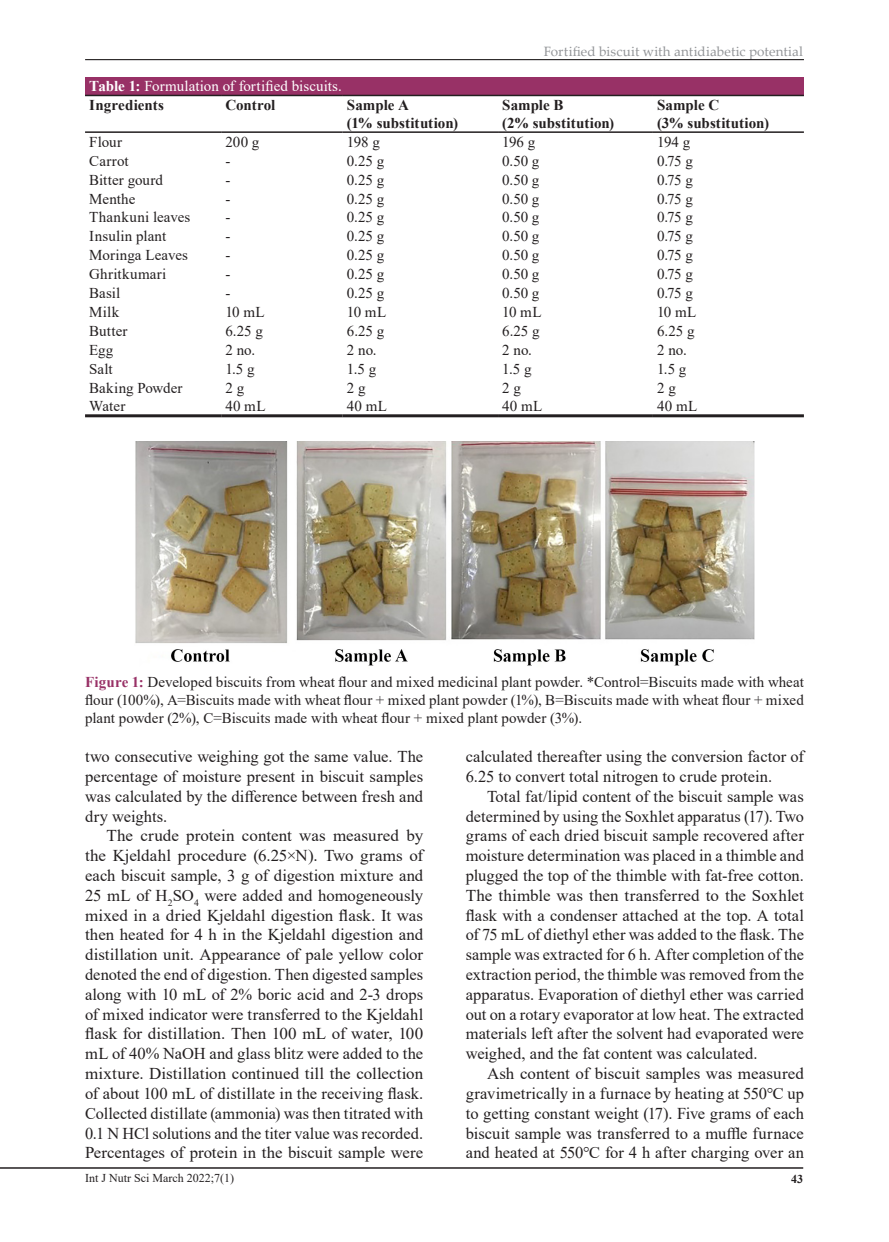
<style>
.page{position:relative;width:889px;height:1242px;background:#fff}
.page>*{position:absolute;margin:0;border:0;box-sizing:border-box;transform-origin:0 0}
.t1{font:16.5px/19.8px "Times New Roman";color:#231f20;text-align:justify}
.t2{font:15px/18px "Times New Roman";color:#231f20;text-align:justify}
.t3{font:700 15px/18px "Times New Roman";color:#231f20}
.t4{font:15px/18.6px "Times New Roman";letter-spacing:.005em;color:#fff}
.t5{font:15px "Times New Roman";letter-spacing:.025em;color:#231f20}
.t6{font:13.5px "Palatino Linotype";letter-spacing:.01em;color:#939598}
.t7{font:12px "Times New Roman";color:#231f20}
.t8{font:700 12px "Times New Roman";color:#231f20}
.s1{font-weight:700}
.s2{font-weight:700;color:#231f20}
.s3{font-weight:700;color:#983166}
</style>
<div class="page">
<hr style="left:85px;top:59px;width:719px;height:1px;background:#231f20">
<hr style="left:0;top:1167px;width:803px;height:1px;background:#231f20">
<div style="left:85px;top:77px;width:719px;height:18px;background:#983166"></div>
<hr style="left:85px;top:95px;width:136px;height:1px;background:#231f20">
<hr style="left:221px;top:95px;width:122px;height:1px;background:#231f20">
<hr style="left:343px;top:95px;width:155px;height:1px;background:#231f20">
<hr style="left:498px;top:95px;width:155px;height:1px;background:#231f20">
<hr style="left:653px;top:95px;width:151px;height:1px;background:#231f20">
<hr style="left:85px;top:131px;width:136px;height:2px;background:#231f20">
<hr style="left:221px;top:131px;width:122px;height:2px;background:#231f20">
<hr style="left:343px;top:131px;width:155px;height:2px;background:#231f20">
<hr style="left:498px;top:131px;width:155px;height:2px;background:#231f20">
<hr style="left:653px;top:131px;width:151px;height:2px;background:#231f20">
<hr style="left:85px;top:414px;width:136px;height:3px;background:#231f20">
<hr style="left:221px;top:414px;width:122px;height:3px;background:#231f20">
<hr style="left:343px;top:414px;width:155px;height:3px;background:#231f20">
<hr style="left:498px;top:414px;width:155px;height:3px;background:#231f20">
<hr style="left:653px;top:414px;width:151px;height:3px;background:#231f20">
<img style="left:135px;top:441px;width:619px;height:225px">
<p class="t6" style="left:544px;top:41px;width:261px">Fortified biscuit with antidiabetic potential</p>
<p class="t4" style="left:89px;top:76px;width:254px"><span class="s1">Table 1:</span> Formulation of fortified biscuits.<br><span class="s2">Ingredients</span></p>
<p class="t3" style="left:225px;top:95px;width:52px">Control</p>
<p class="t3" style="left:347px;top:95px;width:113px">Sample A<br>(1% substitution)</p>
<p class="t3" style="left:502px;top:95px;width:113px">Sample B<br>(2% substitution)</p>
<p class="t3" style="left:657px;top:95px;width:113px">Sample C<br>(3% substitution)</p>
<p class="t2" style="left:89px;top:132px;width:34px">Flour</p>
<p class="t2" style="left:225px;top:132px;width:36px">200 g</p>
<p class="t2" style="left:347px;top:132px;width:34px">198 g</p>
<p class="t2" style="left:502px;top:132px;width:35px">196 g</p>
<p class="t2" style="left:657px;top:132px;width:35px">194 g</p>
<p class="t2" style="left:89px;top:151px;width:41px">Carrot</p>
<p class="t2" style="left:225px;top:151px;width:6px">-</p>
<p class="t2" style="left:347px;top:151px;width:39px">0.25 g</p>
<p class="t2" style="left:502px;top:151px;width:39px">0.50 g</p>
<p class="t2" style="left:657px;top:151px;width:37px">0.75 g</p>
<p class="t2" style="left:89px;top:170px;width:75px">Bitter gourd</p>
<p class="t2" style="left:225px;top:170px;width:6px">-</p>
<p class="t2" style="left:347px;top:170px;width:39px">0.25 g</p>
<p class="t2" style="left:502px;top:170px;width:39px">0.50 g</p>
<p class="t2" style="left:657px;top:170px;width:37px">0.75 g</p>
<p class="t2" style="left:89px;top:189px;width:48px">Menthe</p>
<p class="t2" style="left:225px;top:189px;width:6px">-</p>
<p class="t2" style="left:347px;top:189px;width:39px">0.25 g</p>
<p class="t2" style="left:502px;top:189px;width:39px">0.50 g</p>
<p class="t2" style="left:657px;top:189px;width:37px">0.75 g</p>
<p class="t2" style="left:89px;top:208px;width:103px">Thankuni leaves</p>
<p class="t2" style="left:225px;top:208px;width:6px">-</p>
<p class="t2" style="left:347px;top:208px;width:39px">0.25 g</p>
<p class="t2" style="left:502px;top:208px;width:39px">0.50 g</p>
<p class="t2" style="left:657px;top:208px;width:37px">0.75 g</p>
<p class="t2" style="left:89px;top:227px;width:78px">Insulin plant</p>
<p class="t2" style="left:225px;top:227px;width:6px">-</p>
<p class="t2" style="left:347px;top:227px;width:39px">0.25 g</p>
<p class="t2" style="left:502px;top:227px;width:39px">0.50 g</p>
<p class="t2" style="left:657px;top:227px;width:37px">0.75 g</p>
<p class="t2" style="left:89px;top:246px;width:100px">Moringa Leaves</p>
<p class="t2" style="left:225px;top:246px;width:6px">-</p>
<p class="t2" style="left:347px;top:246px;width:39px">0.25 g</p>
<p class="t2" style="left:502px;top:246px;width:39px">0.50 g</p>
<p class="t2" style="left:657px;top:246px;width:37px">0.75 g</p>
<p class="t5" style="left:89px;top:263px;width:79px">Ghritkumari</p>
<p class="t2" style="left:225px;top:265px;width:6px">-</p>
<p class="t2" style="left:347px;top:265px;width:39px">0.25 g</p>
<p class="t2" style="left:502px;top:265px;width:39px">0.50 g</p>
<p class="t2" style="left:657px;top:265px;width:37px">0.75 g</p>
<p class="t2" style="left:89px;top:283px;width:33px">Basil</p>
<p class="t2" style="left:225px;top:283px;width:6px">-</p>
<p class="t2" style="left:347px;top:283px;width:39px">0.25 g</p>
<p class="t2" style="left:502px;top:283px;width:39px">0.50 g</p>
<p class="t2" style="left:657px;top:283px;width:37px">0.75 g</p>
<p class="t2" style="left:89px;top:302px;width:31px">Milk</p>
<p class="t2" style="left:225px;top:302px;width:41px">10 mL</p>
<p class="t2" style="left:347px;top:302px;width:41px">10 mL</p>
<p class="t2" style="left:502px;top:302px;width:41px">10 mL</p>
<p class="t2" style="left:657px;top:302px;width:41px">10 mL</p>
<p class="t2" style="left:89px;top:321px;width:40px">Butter</p>
<p class="t2" style="left:225px;top:321px;width:39px">6.25 g</p>
<p class="t2" style="left:347px;top:321px;width:39px">6.25 g</p>
<p class="t2" style="left:502px;top:321px;width:39px">6.25 g</p>
<p class="t2" style="left:657px;top:321px;width:39px">6.25 g</p>
<p class="t2" style="left:89px;top:340px;width:26px">Egg</p>
<p class="t2" style="left:225px;top:340px;width:31px">2 no.</p>
<p class="t2" style="left:347px;top:340px;width:31px">2 no.</p>
<p class="t2" style="left:502px;top:340px;width:31px">2 no.</p>
<p class="t2" style="left:657px;top:340px;width:31px">2 no.</p>
<p class="t2" style="left:89px;top:359px;width:25px">Salt</p>
<p class="t2" style="left:225px;top:359px;width:31px">1.5 g</p>
<p class="t2" style="left:347px;top:359px;width:31px">1.5 g</p>
<p class="t2" style="left:502px;top:359px;width:31px">1.5 g</p>
<p class="t2" style="left:657px;top:359px;width:31px">1.5 g</p>
<p class="t2" style="left:89px;top:378px;width:95px">Baking Powder</p>
<p class="t2" style="left:225px;top:378px;width:20px">2 g</p>
<p class="t2" style="left:347px;top:378px;width:20px">2 g</p>
<p class="t2" style="left:502px;top:378px;width:20px">2 g</p>
<p class="t2" style="left:657px;top:378px;width:20px">2 g</p>
<p class="t2" style="left:89px;top:397px;width:38px">Water</p>
<p class="t2" style="left:225px;top:397px;width:42px">40 mL</p>
<p class="t2" style="left:347px;top:397px;width:42px">40 mL</p>
<p class="t2" style="left:502px;top:397px;width:42px">40 mL</p>
<p class="t2" style="left:657px;top:397px;width:42px">40 mL</p>
<p class="t2" style="left:85px;top:672px;width:720px"><span class="s3">Figure 1:</span> Developed biscuits from wheat flour and mixed medicinal plant powder. *Control=Biscuits made with wheat flour (100%), A=Biscuits made with wheat flour + mixed plant powder (1%), B=Biscuits made with wheat flour + mixed plant powder (2%), C=Biscuits made with wheat flour + mixed plant powder (3%).</p>
<p class="t1" style="left:85px;top:746px;width:340px">two consecutive weighing got the same value. The percentage of moisture present in biscuit samples was calculated by the difference between fresh and dry weights.</p>
<p class="t1" style="left:85px;top:825px;width:340px;text-indent:21px">The crude protein content was measured by the Kjeldahl procedure (6.25×N). Two grams of each biscuit sample, 3 g of digestion mixture and 25 mL of H<sub>2</sub>SO<sub>4</sub> were added and homogeneously mixed in a dried Kjeldahl digestion flask. It was then heated for 4 h in the Kjeldahl digestion and distillation unit. Appearance of pale yellow color denoted the end of digestion. Then digested samples along with 10 mL of 2% boric acid and 2-3 drops of mixed indicator were transferred to the Kjeldahl flask for distillation. Then 100 mL of water, 100 mL of 40% NaOH and glass blitz were added to the mixture. Distillation continued till the collection of about 100 mL of distillate in the receiving flask.<br>Collected distillate (ammonia) was then titrated with 0.1 N HCl solutions and the titer value was recorded.<br>Percentages of protein in the biscuit sample were</p>
<p class="t1" style="left:466px;top:746px;width:340px">calculated thereafter using the conversion factor of<br>6.25 to convert total nitrogen to crude protein.</p>
<p class="t1" style="left:466px;top:786px;width:340px;text-indent:21px">Total fat/lipid content of the biscuit sample was determined by using the Soxhlet apparatus (17). Two grams of each dried biscuit sample recovered after moisture determination was placed in a thimble and plugged the top of the thimble with fat-free cotton.<br>The thimble was then transferred to the Soxhlet flask with a condenser attached at the top. A total of 75 mL of diethyl ether was added to the flask. The sample was extracted for 6 h. After completion of the extraction period, the thimble was removed from the apparatus. Evaporation of diethyl ether was carried out on a rotary evaporator at low heat. The extracted materials left after the solvent had evaporated were weighed, and the fat content was calculated.</p>
<p class="t1" style="left:466px;top:1063px;width:340px;text-indent:21px">Ash content of biscuit samples was measured gravimetrically in a furnace by heating at 550℃ up to getting constant weight (17). Five grams of each biscuit sample was transferred to a muffle furnace and heated at 550℃ for 4 h after charging over an</p>
<p class="t7" style="left:85px;top:1169px;width:150px">Int J Nutr Sci March 2022;7(1)</p>
<p class="t8" style="left:791px;top:1170px;width:14px">43</p>
</div>
